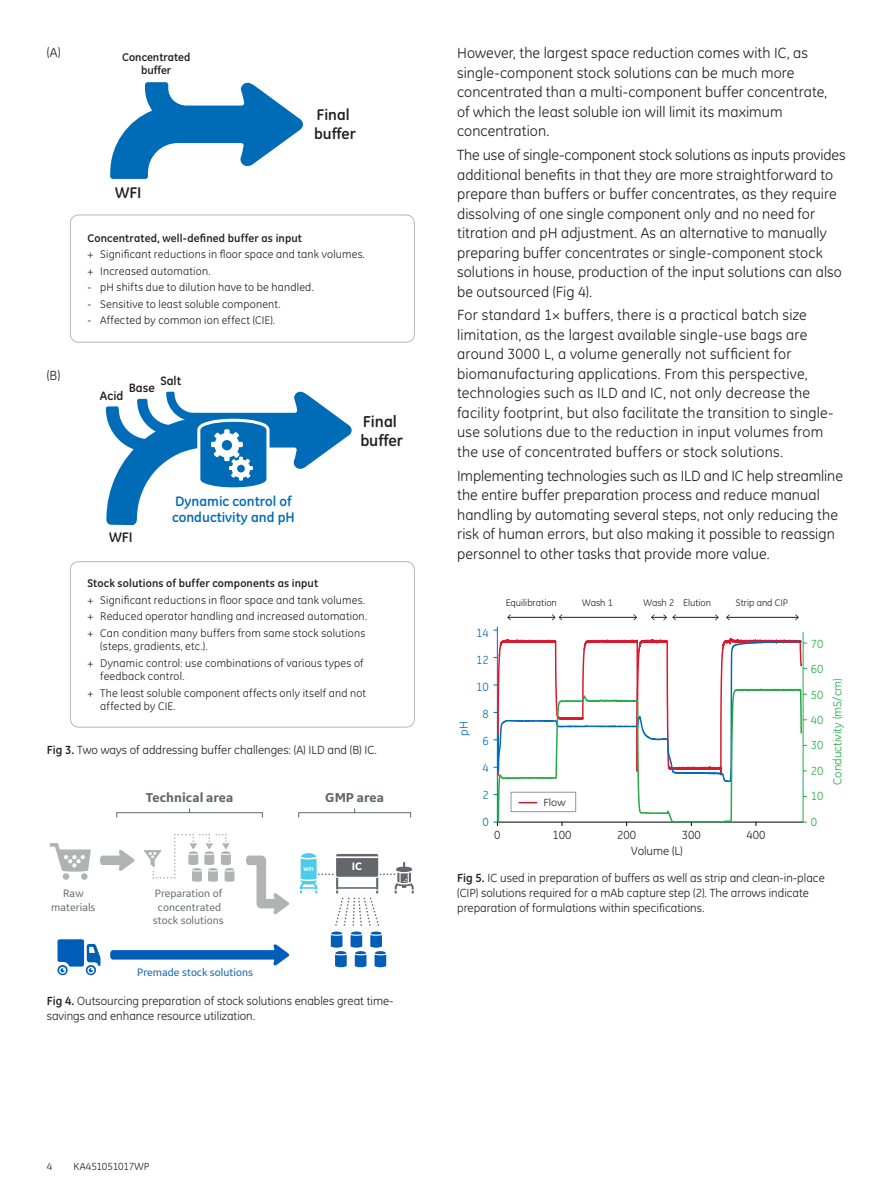
<style>
.page{position:relative;width:893px;height:1191px;background:#fff}
.page>*{position:absolute;margin:0;border:0;box-sizing:border-box;transform-origin:0 0}
.t1{font:700 16.2px/19.4px "GE Inspira";color:#231f20}
.t2{font:700 15.6px/18.8px "GE Inspira";color:#231f20}
.t3{font:15px/19.5px "GE Inspira";letter-spacing:.005em;color:#231f20}
.t4{font:700 13.95px/16.8px "GE Inspira";color:#006cb7}
.t5{font:700 13.95px "GE Inspira";color:#231f20}
.t6{font:700 13.5px "GE Inspira Sans";color:#63666a}
.t7{font:13.5px "GE Inspira";color:#231f20}
.t8{font:700 12.3px "GE Inspira";color:#231f20}
.t9{font:12px/15px "GE Inspira";color:#231f20}
.t10{font:12px/25.3px "GE Inspira";color:#25ab47;text-align:justify}
.t11{font:12px "GE Inspira";color:#006cb7}
.t12{font:11.25px/16.5px "GE Inspira";letter-spacing:.015em;color:#231f20}
.t13{font:700 11.25px/13.5px "GE Inspira";letter-spacing:.015em;color:#231f20;text-align:center}
.t14{font:11.25px/13.5px "GE Inspira Sans";color:#63666a;text-align:center}
.t15{font:11.25px "GE Inspira Sans";color:#005eb8}
.t16{font:700 11.25px "GE Inspira Sans";color:#fff}
.t17{font:10.5px "GE Inspira";color:#231f20}
.t18{font:10.5px "GE Inspira";color:#231f20;scale:1.07 1}
.t19{font:9.75px "GE Inspira";color:#231f20}
.t20{font:700 5.7px "GE Inspira Sans";color:#fff}
.s1{font-weight:700}
</style>
<div class="page">
<svg style="left:57px;top:939px;width:43px;height:36px"></svg>
<svg style="left:50px;top:843px;width:41px;height:36px"></svg>
<svg style="left:144px;top:834px;width:90px;height:47px"></svg>
<svg style="left:100px;top:850px;width:35px;height:21px"></svg>
<svg style="left:110px;top:944px;width:180px;height:21px"></svg>
<svg style="left:300px;top:853px;width:114px;height:114px"></svg>
<hr style="left:332px;top:856px;width:50px;height:2px;background:#fff">
<svg style="left:246px;top:855px;width:44px;height:59px"></svg>
<div style="left:116px;top:812px;width:147px;height:5px;border:1px solid #63666a"></div>
<div style="left:298px;top:812px;width:113px;height:5px;border:1px solid #63666a"></div>
<hr style="left:803px;top:632px;width:1px;height:190px;background:#25ab47">
<hr style="left:508px;top:617px;width:47px;height:1px;background:#231f20">
<svg style="left:507px;top:614px;width:4px;height:6px"></svg>
<hr style="left:559px;top:617px;width:77px;height:1px;background:#231f20">
<svg style="left:552px;top:614px;width:10px;height:6px"></svg>
<svg style="left:633px;top:614px;width:4px;height:6px"></svg>
<hr style="left:673px;top:617px;width:45px;height:1px;background:#231f20">
<svg style="left:651px;top:614px;width:25px;height:6px"></svg>
<svg style="left:715px;top:614px;width:4px;height:6px"></svg>
<hr style="left:727px;top:617px;width:71px;height:1px;background:#231f20">
<svg style="left:726px;top:614px;width:4px;height:6px"></svg>
<svg style="left:795px;top:614px;width:4px;height:6px"></svg>
<svg style="left:497px;top:640px;width:306px;height:44px"></svg>
<svg style="left:494px;top:684px;width:313px;height:141px"></svg>
<div style="left:511px;top:792px;width:65px;height:20px;border:1px solid #939598"></div>
<svg style="left:106px;top:392px;width:246px;height:133px"></svg>
<svg style="left:110px;top:82px;width:193px;height:97px"></svg>
<div style="left:70px;top:215px;width:345px;height:127px;border:1px solid #b6b7bb;border-radius:9px"></div>
<div style="left:70px;top:561px;width:345px;height:166px;border:1px solid #b6b7bb;border-radius:9px"></div>
<p class="t7" style="left:47px;top:45px;width:15px">(A)</p>
<p class="t7" style="left:47px;top:368px;width:15px">(B)</p>
<p class="t13" style="left:122px;top:50px;width:70px">Concentrated buffer</p>
<p class="t2" style="left:115px;top:183px;width:28px">WFI</p>
<p class="t2" style="left:314px;top:105px;width:43px">Final buffer</p>
<p class="t13" style="left:88px;top:231px;width:216px">Concentrated, well-defined buffer as input</p>
<p class="t12" style="left:88px;top:246px;width:279px">+ Significant reductions in floor space and tank volumes. + Increased automation.</p>
<p class="t12" style="left:88px;top:279px;width:228px">- pH shifts due to dilution have to be handled.</p>
<p class="t12" style="left:88px;top:296px;width:195px">- Sensitive to least soluble component.</p>
<p class="t12" style="left:88px;top:312px;width:189px">- Affected by common ion effect (CIE).</p>
<p class="t8" style="left:161px;top:372px;width:22px">Salt</p>
<p class="t8" style="left:129px;top:379px;width:28px">Base</p>
<p class="t8" style="left:100px;top:388px;width:25px">Acid</p>
<p class="t5" style="left:109px;top:528px;width:25px">WFI</p>
<p class="t4" style="left:172px;top:492px;width:124px">Dynamic control of conductivity and pH</p>
<p class="t1" style="left:360px;top:411px;width:44px">Final buffer</p>
<p class="t13" style="left:88px;top:576px;width:232px">Stock solutions of buffer components as input</p>
<p class="t12" style="left:88px;top:592px;width:281px">+ Significant reductions in floor space and tank volumes. + Reduced operator handling and increased automation. + Can condition many buffers from same stock solutions</p>
<p class="t12" style="left:88px;top:638px;width:277px;text-indent:13px">(steps, gradients, etc.).<br>+ Dynamic control: use combinations of various types of</p>
<p class="t12" style="left:88px;top:668px;width:280px;text-indent:13px">feedback control.<br>+ The least soluble component affects only itself and not</p>
<p class="t12" style="left:100px;top:698px;width:77px">affected by CIE.</p>
<p class="t9" style="left:47px;top:742px;width:332px"><span class="s1">Fig 3.</span> Two ways of addressing buffer challenges: (A) ILD and (B) IC.</p>
<p class="t6" style="left:146px;top:789px;width:89px">Technical area</p>
<p class="t6" style="left:325px;top:789px;width:60px">GMP area</p>
<p class="t14" style="left:51px;top:886px;width:46px">Raw materials</p>
<p class="t14" style="left:153px;top:886px;width:73px">Preparation of concentrated stock solutions</p>
<p class="t15" style="left:137px;top:965px;width:117px">Premade stock solutions</p>
<p class="t20" style="left:303px;top:866px;width:12px">WFI</p>
<p class="t16" style="left:352px;top:859px;width:12px">IC</p>
<p class="t9" style="left:47px;top:993px;width:348px"><span class="s1">Fig 4.</span> Outsourcing preparation of stock solutions enables great time&shy;savings and enhance resource utilization.</p>
<p class="t3" style="left:457px;top:44px;width:372px">However, the largest space reduction comes with IC, as single-component stock solutions can be much more concentrated than a multi-component buffer concentrate, of which the least soluble ion will limit its maximum concentration.</p>
<p class="t3" style="left:457px;top:145px;width:390px">The use of single-component stock solutions as inputs provides additional benefits in that they are more straightforward to prepare than buffers or buffer concentrates, as they require dissolving of one single component only and no need for titration and pH adjustment. As an alternative to manually preparing buffer concentrates or single-component stock solutions in house, production of the input solutions can also be outsourced (Fig 4).</p>
<p class="t3" style="left:457px;top:306px;width:378px">For standard 1× buffers, there is a practical batch size limitation, as the largest available single-use bags are around 3000 L, a volume generally not sufficient for biomanufacturing applications. From this perspective, technologies such as ILD and IC, not only decrease the facility footprint, but also facilitate the transition to single&shy;use solutions due to the reduction in input volumes from the use of concentrated buffers or stock solutions.</p>
<p class="t3" style="left:457px;top:466px;width:387px">Implementing technologies such as ILD and IC help streamline the entire buffer preparation process and reduce manual handling by automating several steps, not only reducing the risk of human errors, but also making it possible to reassign personnel to other tasks that provide more value.</p>
<p class="t11" style="left:476px;top:626px;width:14px">14</p>
<p class="t11" style="left:476px;top:653px;width:14px">12</p>
<p class="t11" style="left:476px;top:680px;width:14px">10</p>
<p class="t11" style="left:482px;top:707px;width:8px">8</p>
<p class="t11" style="left:482px;top:734px;width:8px">6</p>
<p class="t11" style="left:482px;top:761px;width:8px">4</p>
<p class="t11" style="left:482px;top:788px;width:8px">2</p>
<p class="t11" style="left:482px;top:815px;width:8px">0</p>
<p class="t11" style="left:457px;top:735px;width:16px;rotate:-90deg">pH</p>
<p class="t19" style="left:506px;top:597px;width:53px">Equilibration</p>
<p class="t19" style="left:582px;top:597px;width:32px">Wash 1</p>
<p class="t19" style="left:643px;top:597px;width:69px">Wash 2 Elution</p>
<p class="t19" style="left:736px;top:597px;width:54px">Strip and CIP</p>
<p class="t18" style="left:543px;top:796px;width:22px">Flow</p>
<p class="t9" style="left:494px;top:827px;width:8px">0</p>
<p class="t9" style="left:552px;top:827px;width:21px">100</p>
<p class="t9" style="left:617px;top:827px;width:21px">200</p>
<p class="t9" style="left:682px;top:827px;width:21px">300</p>
<p class="t9" style="left:746px;top:827px;width:21px">400</p>
<p class="t9" style="left:631px;top:843px;width:53px">Volume (L)</p>
<p class="t10" style="left:811px;top:631px;width:14px">70<br>60<br>50<br>40<br>30<br>20<br>10<br>0</p>
<p class="t10" style="left:825px;top:784px;width:108px;rotate:-90deg">Conductivity (mS/cm)</p>
<p class="t9" style="left:457px;top:870px;width:369px"><span class="s1">Fig 5.</span> IC used in preparation of buffers as well as strip and clean-in-place (CIP) solutions required for a mAb capture step (2). The arrows indicate preparation of formulations within specifications.</p>
<p class="t17" style="left:47px;top:1160px;width:7px">4</p>
<p class="t17" style="left:73px;top:1160px;width:78px">KA451051017WP</p>
</div>
